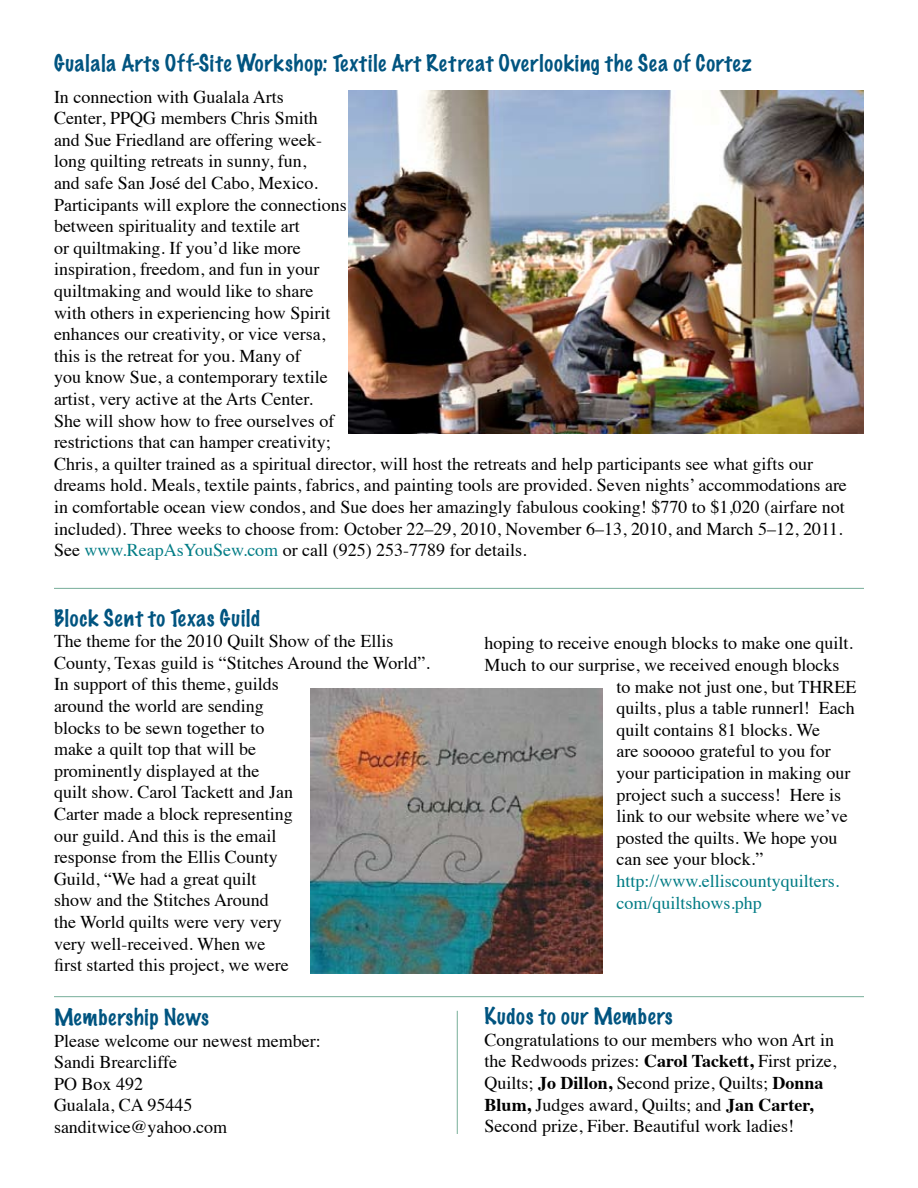
<style>
.page{position:relative;width:918px;height:1188px;background:#fff}
.page>*{position:absolute;margin:0;border:0;box-sizing:border-box;transform-origin:0 0}
.t1{font:100 21px "Marker Felt";letter-spacing:.04em;color:#005480}
.t2{font:18px/21.6px "Times";color:#000}
.t3{font:18px/21.6px "Times";color:#007c85}
.s1{color:#007c85}
.s2{font-weight:700}
</style>
<div class="page">
<img style="left:349px;top:90px;width:515px;height:344px">
<img style="left:310px;top:688px;width:293px;height:285px">
<hr style="left:54px;top:588px;width:810px;height:1px;background:#77ae99">
<hr style="left:54px;top:996px;width:810px;height:1px;background:#77ae99">
<hr style="left:457px;top:1011px;width:1px;height:123px;background:#77ae99">
<p class="t1" style="left:54px;top:48px;width:699px">Gualala Arts Off-Site Workshop: Textile Art Retreat Overlooking the Sea of Cortez</p>
<p class="t2" style="left:54px;top:84px;width:794px">In connection with Gualala Arts<br>Center, PPQG members Chris Smith<br>and Sue Friedland are offering week-<br>long quilting retreats in sunny, fun,<br>and safe San José del Cabo, Mexico.<br>Participants will explore the connections<br>between spirituality and textile art<br>or quiltmaking. If you’d like more<br>inspiration, freedom, and fun in your<br>quiltmaking and would like to share<br>with others in experiencing how Spirit<br>enhances our creativity, or vice versa,<br>this is the retreat for you. Many of<br>you know Sue, a contemporary textile<br>artist, very active at the Arts Center.<br>She will show how to free ourselves of<br>restrictions that can hamper creativity;<br>Chris, a quilter trained as a spiritual director, will host the retreats and help participants see what gifts our dreams hold. Meals, textile paints, fabrics, and painting tools are provided. Seven nights’ accommodations are in comfortable ocean view condos, and Sue does her amazingly fabulous cooking! $770 to $1,020 (airfare not included). Three weeks to choose from: October 22–29, 2010, November 6–13, 2010, and March 5–12, 2011.<br>See <span class="s1">www.ReapAsYouSew.com</span> or call (925) 253-7789 for details.</p>
<p class="t1" style="left:54px;top:603px;width:208px">Block Sent to Texas Guild</p>
<p class="t2" style="left:54px;top:629px;width:377px">The theme for the 2010 Quilt Show of the Ellis<br>County, Texas guild is “Stitches Around the World”.<br>In support of this theme, guilds<br>around the world are sending<br>blocks to be sewn together to<br>make a quilt top that will be<br>prominently displayed at the<br>quilt show. Carol Tackett and Jan<br>Carter made a block representing<br>our guild. And this is the email<br>response from the Ellis County<br>Guild, “We had a great quilt<br>show and the Stitches Around<br>the World quilts were very very<br>very well-received. When we<br>first started this project, we were</p>
<p class="t2" style="left:485px;top:631px;width:370px">hoping to receive enough blocks to make one quilt.</p>
<p class="t2" style="left:485px;top:653px;width:356px">Much to our surprise, we received enough blocks</p>
<p class="t2" style="left:616px;top:674px;width:242px">to make not just one, but THREE</p>
<p class="t2" style="left:616px;top:696px;width:240px">quilts, plus a table runnerl! Each</p>
<p class="t2" style="left:616px;top:717px;width:205px">quilt contains 81 blocks. We</p>
<p class="t2" style="left:616px;top:739px;width:216px">are sooooo grateful to you for</p>
<p class="t2" style="left:616px;top:761px;width:235px">your participation in making our</p>
<p class="t2" style="left:616px;top:782px;width:226px">project such a success! Here is</p>
<p class="t2" style="left:616px;top:804px;width:233px">link to our website where we’ve</p>
<p class="t2" style="left:616px;top:825px;width:223px">posted the quilts. We hope you</p>
<p class="t2" style="left:616px;top:847px;width:148px">can see your block.”</p>
<p class="t3" style="left:616px;top:869px;width:224px">http://www.elliscountyquilters. com/quiltshows.php</p>
<p class="t1" style="left:54px;top:1002px;width:157px">Membership News</p>
<p class="t2" style="left:54px;top:1028px;width:268px">Please welcome our newest member:<br>Sandi Brearcliffe<br>PO Box 492<br>Gualala, CA 95445 sanditwice@yahoo.com</p>
<p class="t1" style="left:485px;top:1001px;width:190px">Kudos to our Members</p>
<p class="t2" style="left:485px;top:1027px;width:353px">Congratulations to our members who won Art in the Redwoods prizes: <span class="s2">Carol Tackett,</span> First prize, Quilts; <span class="s2">Jo Dillon,</span> Second prize, Quilts; <span class="s2">Donna Blum,</span> Judges award, Quilts; and <span class="s2">Jan Carter, </span>Second prize, Fiber. Beautiful work ladies!</p>
</div>
